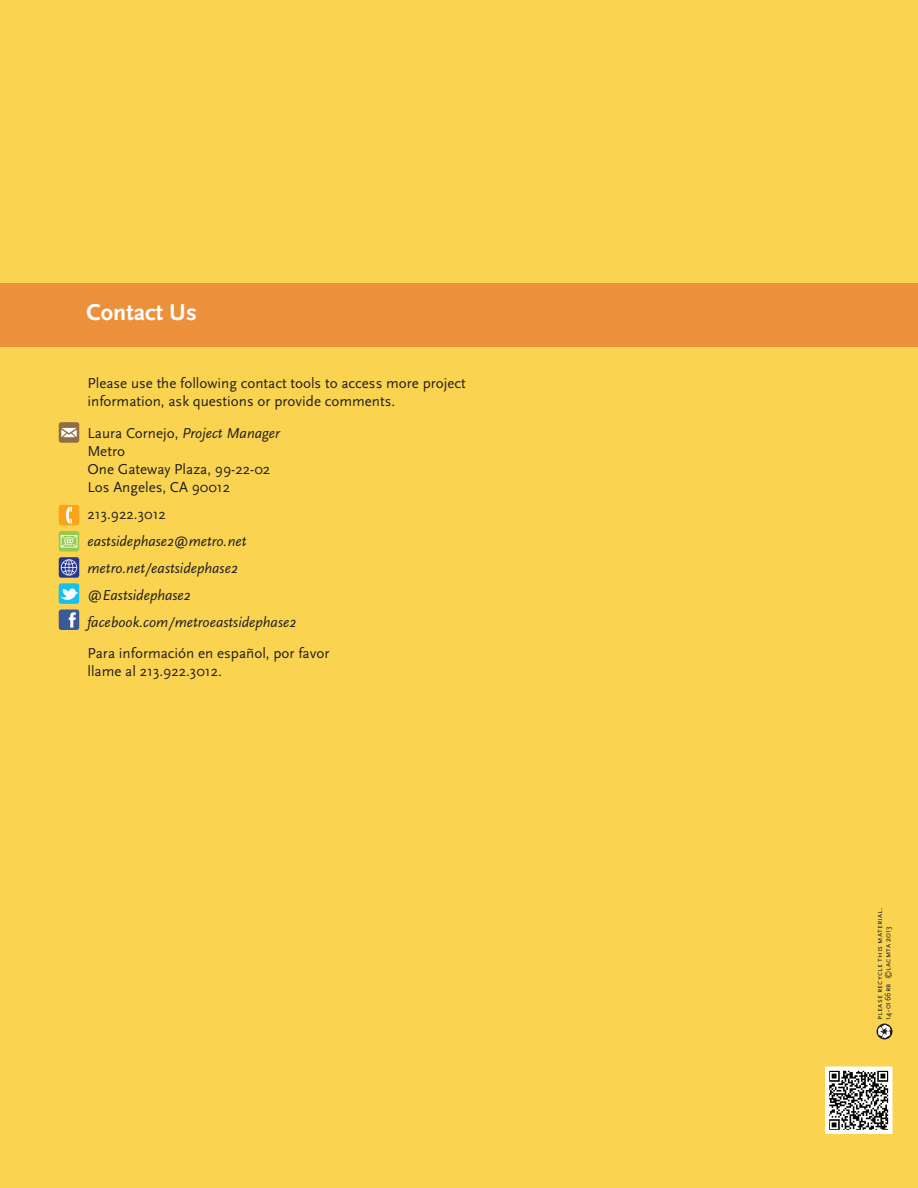
<style>
.page{position:relative;width:918px;height:1188px;background:#fad451}
.page>*{position:absolute;margin:0;border:0;box-sizing:border-box;transform-origin:0 0}
.t1{font:italic 700 27px "Scala Sans";color:#fff}
.t2{font:15px/18px "Scala Sans";color:#231f20}
.t3{font:italic 15px "Scala Sans";color:#231f20}
.t4{font:8.25px/8.2px "Scala Sans Caps";letter-spacing:.015em;color:#231f20}
.s1{font-style:normal}
</style>
<div class="page">
<div style="left:0;top:284px;width:918px;height:63px;background:#ed903b"></div>
<svg style="left:877px;top:1024px;width:15px;height:16px"></svg>
<svg style="left:878px;top:1025px;width:13px;height:13px"></svg>
<svg style="left:59px;top:531px;width:20px;height:21px"></svg>
<svg style="left:61px;top:535px;width:16px;height:12px"></svg>
<div style="left:59px;top:505px;width:20px;height:20px;background:#f9a51b;border-radius:3px"></div>
<svg style="left:66px;top:507px;width:6px;height:17px"></svg>
<div style="left:59px;top:583px;width:20px;height:21px;background:#15c0f2;border-radius:3px"></div>
<svg style="left:60px;top:588px;width:18px;height:12px"></svg>
<div style="left:59px;top:609px;width:20px;height:21px;background:#3a5998;border-radius:3px"></div>
<svg style="left:69px;top:612px;width:7px;height:16px"></svg>
<div style="left:59px;top:557px;width:20px;height:21px;background:#283890;border-radius:3px"></div>
<svg style="left:61px;top:559px;width:16px;height:17px"></svg>
<div style="left:59px;top:422px;width:20px;height:21px;background:#916d43;border-radius:3px"></div>
<svg style="left:61px;top:428px;width:16px;height:9px"></svg>
<img style="left:830px;top:1071px;width:58px;height:58px">
<div style="left:825px;top:1066px;width:68px;height:68px;border:4px solid #fff"></div>
<p class="t1" style="left:86px;top:299px;width:124px">Contact Us</p>
<p class="t2" style="left:87px;top:374px;width:380px">Please use the following contact tools to access more project information, ask questions or provide comments.</p>
<p class="t3" style="left:87px;top:425px;width:194px"><span class="s1">Laura Cornejo,</span> Project Manager</p>
<p class="t2" style="left:87px;top:442px;width:184px">Metro<br>One Gateway Plaza, 99-22-02<br>Los Angeles, CA 90012</p>
<p class="t2" style="left:87px;top:505px;width:80px">213.922.3012</p>
<p class="t3" style="left:87px;top:533px;width:161px">eastsidephase2@metro.net</p>
<p class="t3" style="left:87px;top:560px;width:151px">metro.net/eastsidephase2</p>
<p class="t3" style="left:87px;top:587px;width:104px">@Eastsidephase2</p>
<p class="t3" style="left:87px;top:614px;width:210px">facebook.com/metroeastsidephase2</p>
<p class="t2" style="left:87px;top:644px;width:244px">Para información en español, por favor llame al 213.922.3012.</p>
<p class="t4" style="left:876px;top:1020px;width:113px;rotate:-90deg">please recycle this material.<br>14-0166rb ©lacmta 2013</p>
<p class="t4" style="left:884px;top:1017px;width:90px;rotate:-90deg">1-1380mr ©lacmta 2011</p>
</div>
